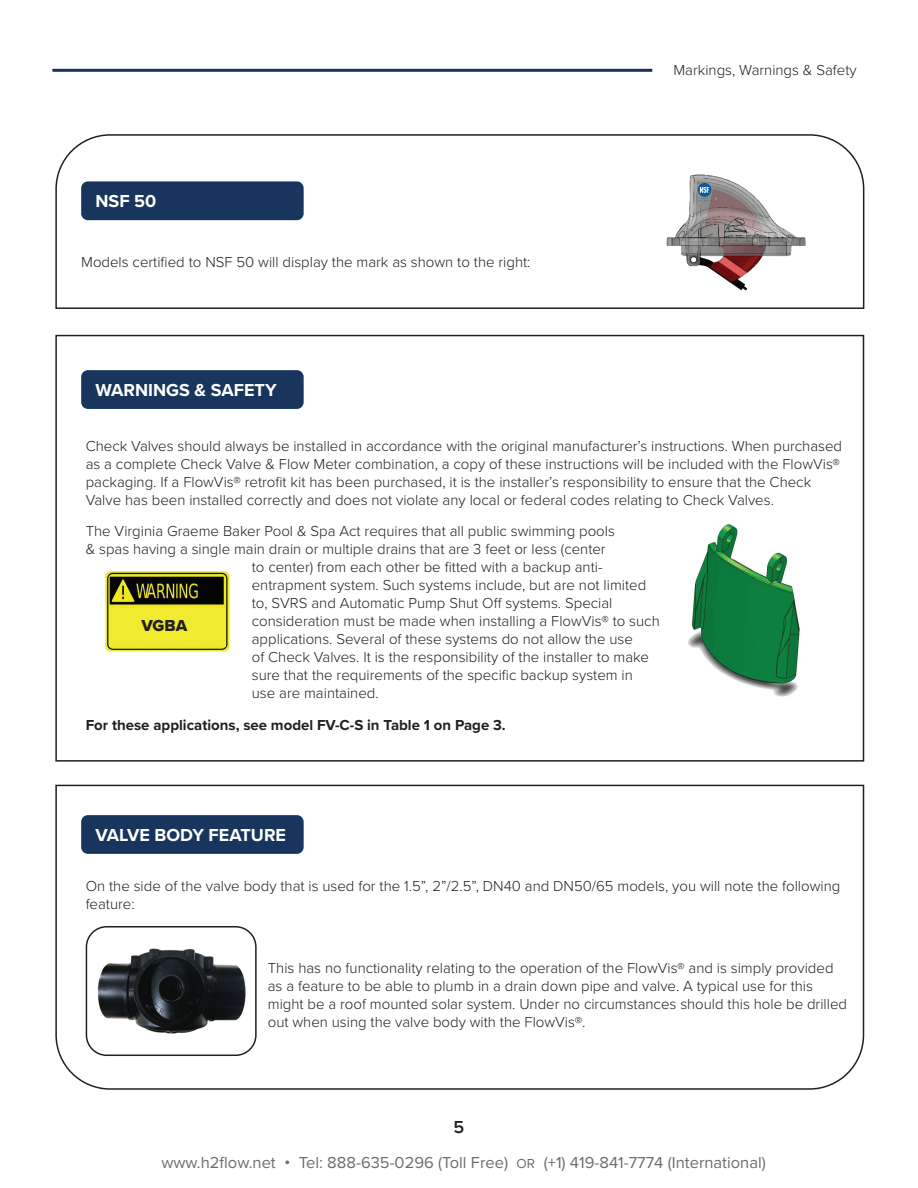
<style>
.page{position:relative;width:918px;height:1188px;background:#fff}
.page>*{position:absolute;margin:0;border:0;box-sizing:border-box;transform-origin:0 0}
.t1{font:700 18px "Proxima Nova";color:#fff}
.t2{font:600 18px "Proxima Nova";color:#231f20}
.t3{font:16.5px "Proxima Nova";color:#6c6d70}
.t4{font:16.5px "Proxima Nova Extrabld";color:#231f20}
.t5{font:300 15px/18px "Proxima Nova";color:#231f20}
.t6{font:700 15px "Proxima Nova";color:#231f20}
.s1{font-weight:600}
.s2{font-size:13.5px}
</style>
<div class="page">
<img style="left:688px;top:524px;width:112px;height:173px">
<div style="left:81px;top:370px;width:223px;height:39px;background:#17355d;border-radius:7px"></div>
<hr style="left:52px;top:69px;width:600px;height:3px;background:#17355d">
<div style="left:55px;top:335px;width:809px;height:427px;border:2px solid #231f20"></div>
<img style="left:105px;top:571px;width:126px;height:81px">
<div style="left:109px;top:608px;width:116px;height:39px;background:#f1eb2f"></div>
<svg style="left:55px;top:784px;width:810px;height:306px"></svg>
<svg style="left:55px;top:134px;width:810px;height:175px"></svg>
<div style="left:81px;top:815px;width:223px;height:39px;background:#17355d;border-radius:7px"></div>
<img style="left:89px;top:944px;width:165px;height:97px">
<div style="left:86px;top:926px;width:171px;height:130px;border:2px solid #231f20;border-radius:20px"></div>
<p class="t1" style="left:95px;top:188px;width:62px">NSF 50</p>
<p class="t5" style="left:81px;top:253px;width:451px">Models certified to NSF 50 will display the mark as shown to the right:</p>
<p class="t1" style="left:95px;top:377px;width:183px">WARNINGS &amp; SAFETY</p>
<p class="t5" style="left:673px;top:60px;width:185px">Markings, Warnings &amp; Safety</p>
<p class="t5" style="left:86px;top:436px;width:758px">Check Valves should always be installed in accordance with the original manufacturer’s instructions. When purchased as a complete Check Valve &amp; Flow Meter combination, a copy of these instructions will be included with the FlowVis® packaging. If a FlowVis® retrofit kit has been purchased, it is the installer’s responsibility to ensure that the Check Valve has been installed correctly and does not violate any local or federal codes relating to Check Valves.</p>
<p class="t5" style="left:86px;top:522px;width:531px">The Virginia Graeme Baker Pool &amp; Spa Act requires that all public swimming pools</p>
<p class="t5" style="left:86px;top:540px;width:522px">&amp; spas having a single main drain or multiple drains that are 3 feet or less (center</p>
<p class="t5" style="left:252px;top:558px;width:352px">to center) from each other be fitted with a backup anti-</p>
<p class="t5" style="left:252px;top:576px;width:396px">entrapment system. Such systems include, but are not limited</p>
<p class="t5" style="left:252px;top:594px;width:362px">to, SVRS and Automatic Pump Shut Off systems. Special</p>
<p class="t5" style="left:252px;top:612px;width:409px">consideration must be made when installing a FlowVis® to such</p>
<p class="t5" style="left:252px;top:630px;width:383px">applications. Several of these systems do not allow the use</p>
<p class="t5" style="left:252px;top:648px;width:399px">of Check Valves. It is the responsibility of the installer to make</p>
<p class="t5" style="left:252px;top:666px;width:383px">sure that the requirements of the specific backup system in</p>
<p class="t5" style="left:252px;top:684px;width:128px">use are maintained.</p>
<p class="t6" style="left:86px;top:714px;width:422px">For these applications, see model FV-C-S in Table 1 on Page 3.</p>
<p class="t4" style="left:141px;top:613px;width:47px">VGBA</p>
<p class="t1" style="left:95px;top:821px;width:192px">VALVE BODY FEATURE</p>
<p class="t5" style="left:86px;top:876px;width:756px">On the side of the valve body that is used for the 1.5”, 2”/2.5”, DN40 and DN50/65 models, you will note the following feature:</p>
<p class="t5" style="left:268px;top:958px;width:581px">This has no functionality relating to the operation of the FlowVis® and is simply provided as a feature to be able to plumb in a drain down pipe and valve. A typical use for this might be a roof mounted solar system. Under no circumstances should this hole be drilled out when using the valve body with the FlowVis®.</p>
<p class="t2" style="left:454px;top:1114px;width:12px">5</p>
<p class="t3" style="left:161px;top:1151px;width:606px">www.h2flow.net <span class="s1">•</span> Tel: 888-635-0296 (Toll Free) <span class="s2">OR</span> (+1) 419-841-7774 (International)</p>
</div>
